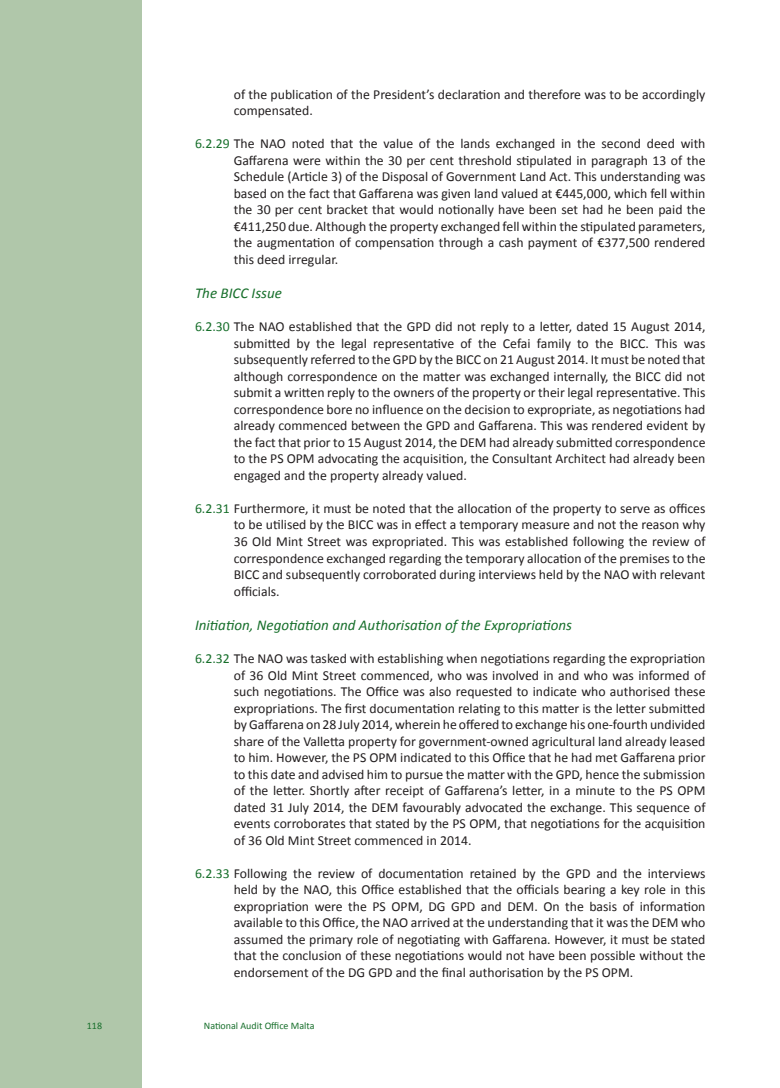
<style>
.page{position:relative;width:780px;height:1088px;background:#fff}
.page>*{position:absolute;margin:0;border:0;box-sizing:border-box;transform-origin:0 0}
.Heading_3{font:italic 15px "Calibri";color:#176f2b}
.t1{font:13.75px/16.5px "Calibri";color:#231f20;text-align:justify}
.t2{font:10px "Calibri";color:#176f2b}
.s1{color:#176f2b}
</style>
<div class="page">
<div style="left:0;top:0;width:142px;height:1088px;background:#b0c7aa"></div>
<p class="t1" style="left:234px;top:86px;width:473px">of the publication of the President’s declaration and therefore was to be accordingly compensated.</p>
<p class="t1" style="left:234px;top:135px;width:473px;text-indent:-39px"><span class="s1">6.2.29</span> The NAO noted that the value of the lands exchanged in the second deed with Gaffarena were within the 30 per cent threshold stipulated in paragraph 13 of the Schedule (Article 3) of the Disposal of Government Land Act. This understanding was based on the fact that Gaffarena was given land valued at €445,000, which fell within the 30 per cent bracket that would notionally have been set had he been paid the €411,250 due. Although the property exchanged fell within the stipulated parameters, the augmentation of compensation through a cash payment of €377,500 rendered this deed irregular.</p>
<p class="Heading_3" style="left:195px;top:283px;width:88px">The BICC Issue</p>
<p class="t1" style="left:234px;top:318px;width:473px;text-indent:-39px"><span class="s1">6.2.30</span> The NAO established that the GPD did not reply to a letter, dated 15 August 2014, submitted by the legal representative of the Cefai family to the BICC. This was subsequently referred to the GPD by the BICC on 21 August 2014. It must be noted that although correspondence on the matter was exchanged internally, the BICC did not submit a written reply to the owners of the property or their legal representative. This correspondence bore no influence on the decision to expropriate, as negotiations had already commenced between the GPD and Gaffarena. This was rendered evident by the fact that prior to 15 August 2014, the DEM had already submitted correspondence to the PS OPM advocating the acquisition, the Consultant Architect had already been engaged and the property already valued.</p>
<p class="t1" style="left:234px;top:500px;width:473px;text-indent:-39px"><span class="s1">6.2.31</span> Furthermore, it must be noted that the allocation of the property to serve as offices to be utilised by the BICC was in effect a temporary measure and not the reason why 36 Old Mint Street was expropriated. This was established following the review of correspondence exchanged regarding the temporary allocation of the premises to the BICC and subsequently corroborated during interviews held by the NAO with relevant officials.</p>
<p class="Heading_3" style="left:195px;top:615px;width:378px">Initiation, Negotiation and Authorisation of the Expropriations</p>
<p class="t1" style="left:234px;top:650px;width:473px;text-indent:-39px"><span class="s1">6.2.32</span> The NAO was tasked with establishing when negotiations regarding the expropriation of 36 Old Mint Street commenced, who was involved in and who was informed of such negotiations. The Office was also requested to indicate who authorised these expropriations. The first documentation relating to this matter is the letter submitted by Gaffarena on 28 July 2014, wherein he offered to exchange his one-fourth undivided share of the Valletta property for government-owned agricultural land already leased to him. However, the PS OPM indicated to this Office that he had met Gaffarena prior to this date and advised him to pursue the matter with the GPD, hence the submission of the letter. Shortly after receipt of Gaffarena’s letter, in a minute to the PS OPM dated 31 July 2014, the DEM favourably advocated the exchange. This sequence of events corroborates that stated by the PS OPM, that negotiations for the acquisition of 36 Old Mint Street commenced in 2014.</p>
<p class="t1" style="left:234px;top:864px;width:473px;text-indent:-39px"><span class="s1">6.2.33</span> Following the review of documentation retained by the GPD and the interviews held by the NAO, this Office established that the officials bearing a key role in this expropriation were the PS OPM, DG GPD and DEM. On the basis of information available to this Office, the NAO arrived at the understanding that it was the DEM who assumed the primary role of negotiating with Gaffarena. However, it must be stated that the conclusion of these negotiations would not have been possible without the endorsement of the DG GPD and the final authorisation by the PS OPM.</p>
<p class="t2" style="left:87px;top:1018px;width:17px">118</p>
<p class="t2" style="left:204px;top:1018px;width:112px">National Audit Office Malta</p>
</div>
